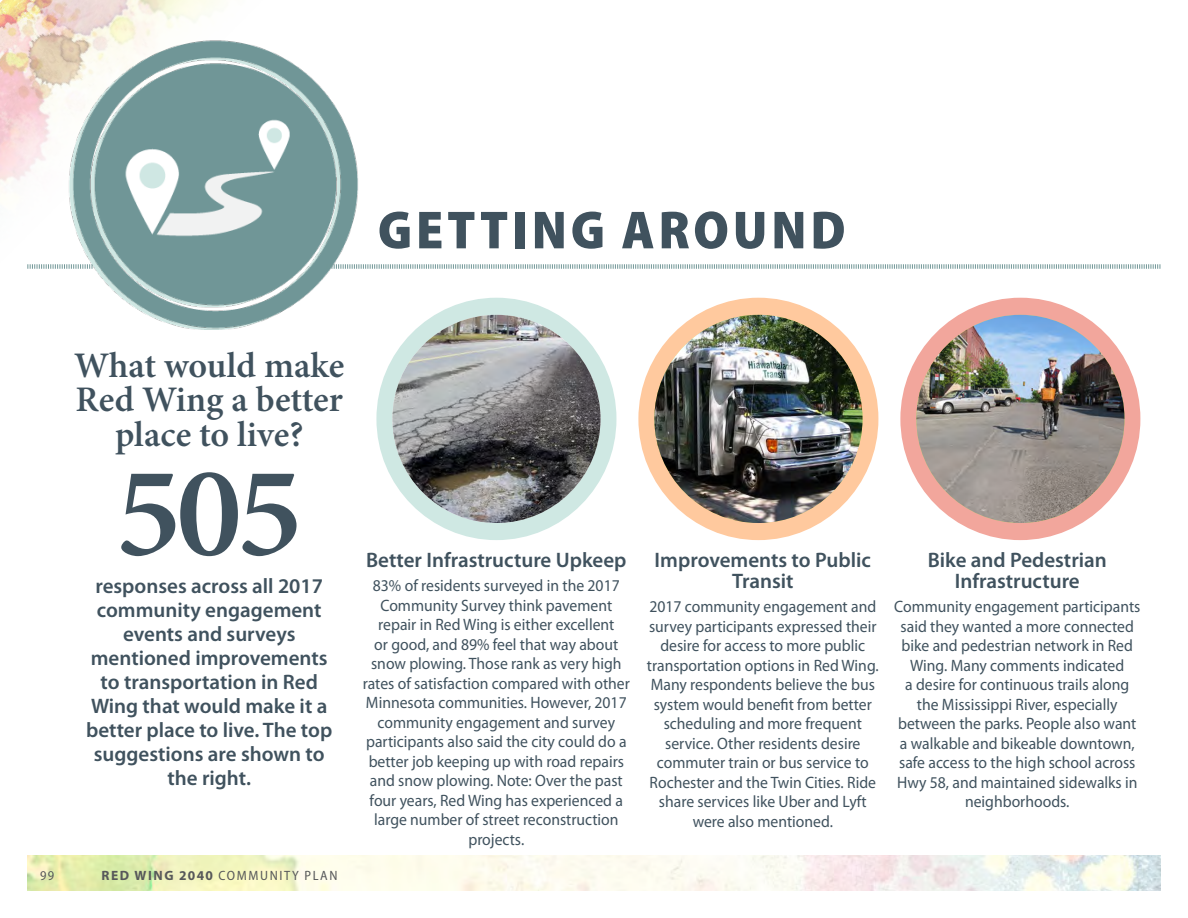
<style>
.page{position:relative;width:1188px;height:918px;background:#fff}
.page>*{position:absolute;margin:0;border:0;box-sizing:border-box;transform-origin:0 0}
.t1{font:600 129.6px "Minion Pro";color:#40525e}
.t2{font:900 semi-condensed 54px "Myriad Pro";letter-spacing:.07em;color:#40525e}
.t3{font:600 36px/34.5px "Minion Pro";color:#40525e;text-align:center}
.t4{font:600 21px/24px "Myriad Pro";color:#40525e;text-align:center}
.t5{font:16.5px/19.5px "Myriad Pro";color:#40525e;text-align:center;scale:.95 1}
.t6{font:semi-condensed 13.5px "Myriad Pro";letter-spacing:.12em;color:#57585a}
.s1{font-weight:700;font-stretch:normal}
</style>
<div class="page">
<img style="left:28px;top:856px;width:1132px;height:34px">
<img style="left:0;top:0;width:221px;height:192px">
<div style="left:900px;top:298px;width:240px;height:242px;background:#f2a69c;border-radius:50%"></div>
<div style="left:638px;top:298px;width:240px;height:242px;background:#ffc99e;border-radius:50%"></div>
<div style="left:376px;top:298px;width:240px;height:242px;background:#cfe8e3;border-radius:50%"></div>
<img style="left:916px;top:315px;width:209px;height:208px;border-radius:104px">
<img style="left:654px;top:315px;width:209px;height:208px;border-radius:104px">
<img style="left:392px;top:315px;width:209px;height:208px;border-radius:104px">
<img style="left:47px;top:22px;width:5px;height:170px">
<img style="left:52px;top:16px;width:306px;height:314px">
<svg style="left:27px;top:264px;width:66px;height:5px"></svg>
<svg style="left:327px;top:263px;width:834px;height:7px"></svg>
<h2 class="t2" style="left:378px;top:195px;width:469px">GETTING AROUND</h2>
<h3 class="t3" style="left:74px;top:348px;width:272px">What would make<br>Red Wing a better place to live?</h3>
<h1 class="t1" style="left:116px;top:424px;width:189px">505</h1>
<p class="t4" style="left:86px;top:574px;width:248px">responses across all 2017 community engagement events and surveys mentioned improvements to transportation in Red<br>Wing that would make it a better place to live. The top suggestions are shown to the right.</p>
<p class="t6" style="left:40px;top:867px;width:16px">99</p>
<p class="t6" style="left:101px;top:867px;width:238px"><span class="s1">Red Wing 2040</span> COMMUNITY PLAN</p>
<p class="t4" style="left:366px;top:548px;width:262px">Better Infrastructure Upkeep</p>
<p class="t5" style="left:363px;top:576px;width:283px">83% of residents surveyed in the 2017<br>Community Survey think pavement repair in Red Wing is either excellent<br>or good, and 89% feel that way about snow plowing. Those rank as very high rates of satisfaction compared with other Minnesota communities. However, 2017 community engagement and survey participants also said the city could do a better job keeping up with road repairs and snow plowing. Note: Over the past four years, Red Wing has experienced a large number of street reconstruction projects.</p>
<p class="t4" style="left:655px;top:549px;width:218px;line-height:21px">Improvements to Public<br>Transit</p>
<p class="t5" style="left:647px;top:597px;width:246px">2017 community engagement and survey participants expressed their desire for access to more public transportation options in Red Wing.<br>Many respondents believe the bus system would benefit from better scheduling and more frequent service. Other residents desire commuter train or bus service to<br>Rochester and the Twin Cities. Ride share services like Uber and Lyft were also mentioned.</p>
<p class="t4" style="left:928px;top:549px;width:181px;line-height:21px">Bike and Pedestrian<br>Infrastructure</p>
<p class="t5" style="left:894px;top:597px;width:261px">Community engagement participants said they wanted a more connected bike and pedestrian network in Red Wing. Many comments indicated<br>a desire for continuous trails along the Mississippi River, especially between the parks. People also want a walkable and bikeable downtown, safe access to the high school across Hwy 58, and maintained sidewalks in neighborhoods.</p>
</div>
